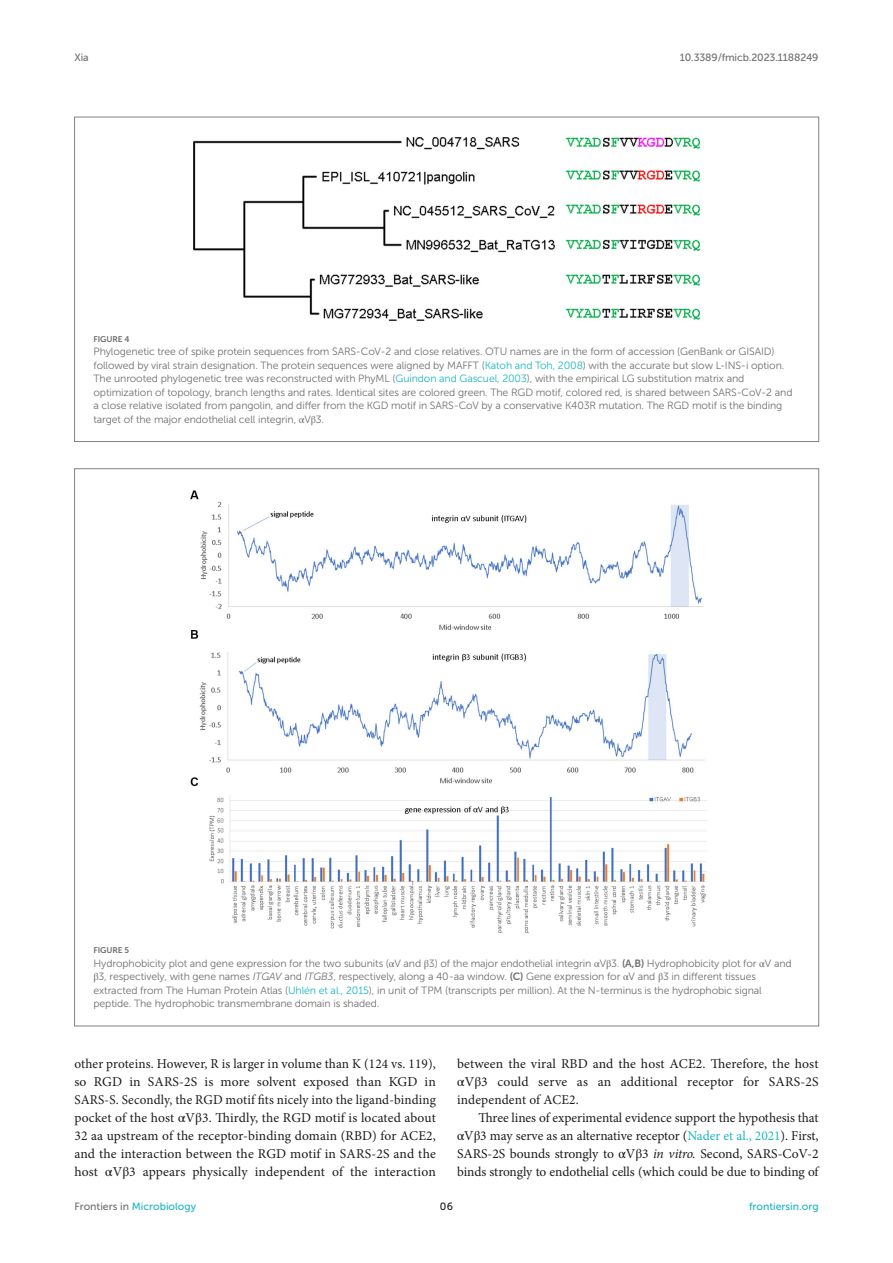
<style>
.page{position:relative;width:893px;height:1263px;background:#fff}
.page>*{position:absolute;margin:0;border:0;box-sizing:border-box;transform-origin:0 0}
.TEXT{font:13.5px/18px "Minion Pro";letter-spacing:.005em;color:#1b1c1b;text-align:justify}
.FIG_LEG{font:10.5px/13.5px "Museo Sans 300";letter-spacing:-.01em;color:#706f70}
.t1{font:10.5px "Museo Sans 500";color:#1db5c3}
.t2{font:10.5px "Museo Sans 500";letter-spacing:-.015em;color:#706f70}
.t3{font:10.5px "Museo Sans 500";color:#1b1c1b}
.FIG_HD{font:8.25px "Museo Sans 700";letter-spacing:-.01em;color:#706f70}
.s1{color:#1db5c3}
.s2{font-family:"STIX General"}
.s3{font-family:"Museo Sans 700"}
.s4{font-style:italic}
.s5{color:#706f70}
</style>
<div class="page">
<img style="left:193px;top:136px;width:508px;height:185px">
<img style="left:190px;top:490px;width:517px;height:443px">
<p class="t2" style="left:74px;top:51px;width:16px">Xia</p>
<p class="t2" style="left:680px;top:51px;width:140px">10.3389/fmicb.2023.1188249</p>
<p class="FIG_HD" style="left:94px;top:334px;width:37px">FIGURE 4</p>
<p class="FIG_LEG" style="left:94px;top:345px;width:700px">Phylogenetic tree of spike protein sequences from SARS-CoV-2 and close relatives. OTU names are in the form of accession (GenBank or GISAID) followed by viral strain designation. The protein sequences were aligned by MAFFT (<span class="s1">Katoh and Toh, 2008</span>) with the accurate but slow L-INS-i option.<br>The unrooted phylogenetic tree was reconstructed with PhyML (<span class="s1">Guindon and Gascuel, 2003</span>), with the empirical LG substitution matrix and optimization of topology, branch lengths and rates. Identical sites are colored green. The RGD motif, colored red, is shared between SARS-CoV-2 and a close relative isolated from pangolin, and differ from the KGD motif in SARS-CoV by a conservative K403R mutation. The RGD motif is the binding target of the major endothelial cell integrin, <span class="s2">α</span>V<span class="s2">β</span>3.</p>
<p class="FIG_HD" style="left:94px;top:945px;width:37px">FIGURE 5</p>
<p class="FIG_LEG" style="left:94px;top:956px;width:700px">Hydrophobicity plot and gene expression for the two subunits (<span class="s2">α</span>V and <span class="s2">β</span>3) of the major endothelial integrin <span class="s2">α</span>V<span class="s2">β</span>3. <span class="s3">(A,B)</span> Hydrophobicity plot for <span class="s2">α</span>V and <span class="s2">β</span>3, respectively, with gene names <span class="s4">ITGAV</span> and <span class="s4">ITGB3</span>, respectively, along a 40-aa window. <span class="s3">(C)</span> Gene expression for <span class="s2">α</span>V and <span class="s2">β</span>3 in different tissues extracted from The Human Protein Atlas (<span class="s1">Uhlén et al., 2015</span>), in unit of TPM (transcripts per million). At the N-terminus is the hydrophobic signal peptide. The hydrophobic transmembrane domain is shaded.</p>
<p class="TEXT" style="left:74px;top:1055px;width:363px">other proteins. However, R is larger in volume than K (124 vs. 119), so RGD in SARS-2S is more solvent exposed than KGD in SARS-S. Secondly, the RGD motif fits nicely into the ligand-binding pocket of the host <span class="s2">α</span>V<span class="s2">β</span>3. Thirdly, the RGD motif is located about 32 aa upstream of the receptor-binding domain (RBD) for ACE2, and the interaction between the RGD motif in SARS-2S and the host <span class="s2">α</span>V<span class="s2">β</span>3 appears physically independent of the interaction</p>
<p class="TEXT" style="left:457px;top:1055px;width:363px">between the viral RBD and the host ACE2. Therefore, the host <span class="s2">α</span>V<span class="s2">β</span>3 could serve as an additional receptor for SARS-2S independent of ACE2.</p>
<p class="TEXT" style="left:457px;top:1109px;width:363px;text-indent:21px">Three lines of experimental evidence support the hypothesis that <span class="s2">α</span>V<span class="s2">β</span>3 may serve as an alternative receptor (<span class="s1">Nader et al., 2021</span>). First, SARS-2S bounds strongly to <span class="s2">α</span>V<span class="s2">β</span>3 <span class="s4">in vitro.</span> Second, SARS-CoV-2 binds strongly to endothelial cells (which could be due to binding of</p>
<p class="t1" style="left:74px;top:1200px;width:123px"><span class="s5">Frontiers in</span> Microbiology</p>
<p class="t3" style="left:440px;top:1200px;width:15px">06</p>
<p class="t1" style="left:749px;top:1200px;width:71px">frontiersin.org</p>
</div>
